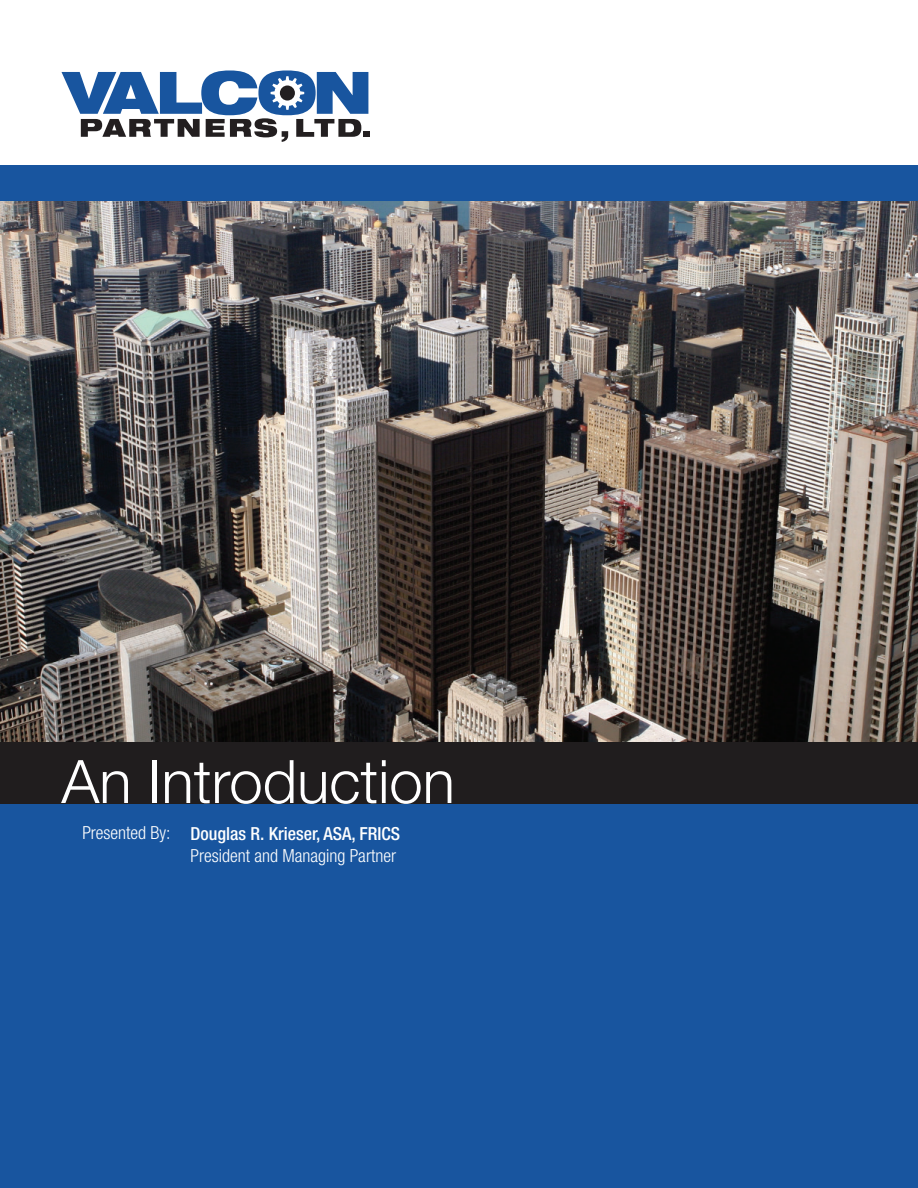
<style>
.page{position:relative;width:918px;height:1188px;background:#fff}
.page>*{position:absolute;margin:0;border:0;box-sizing:border-box;transform-origin:0 0}
.t1{font:300 60px "Helvetica Neue LT Std";color:#fff}
.t2{font:300 condensed 18px "Helvetica Neue LT Std";color:#fff}
.t3{font:500 condensed 18px "Helvetica Neue";color:#fff}
</style>
<div class="page">
<img style="left:0;top:201px;width:918px;height:541px">
<div style="left:0;top:754px;width:918px;height:434px;background:#18559f"></div>
<div style="left:0;top:742px;width:918px;height:62px;background:#201d1e"></div>
<svg style="left:62px;top:70px;width:307px;height:72px"></svg>
<div style="left:280px;top:86px;width:15px;height:15px;background:#231f20;border-radius:50%"></div>
<div style="left:0;top:165px;width:918px;height:36px;background:#18559f"></div>
<p class="t1" style="left:62px;top:745px;width:395px">An Introduction</p>
<p class="t2" style="left:82px;top:822px;width:90px">Presented By:</p>
<p class="t3" style="left:190px;top:823px;width:211px">Douglas R. Krieser, ASA, FRICS</p>
<p class="t2" style="left:190px;top:845px;width:207px">President and Managing Partner</p>
</div>
